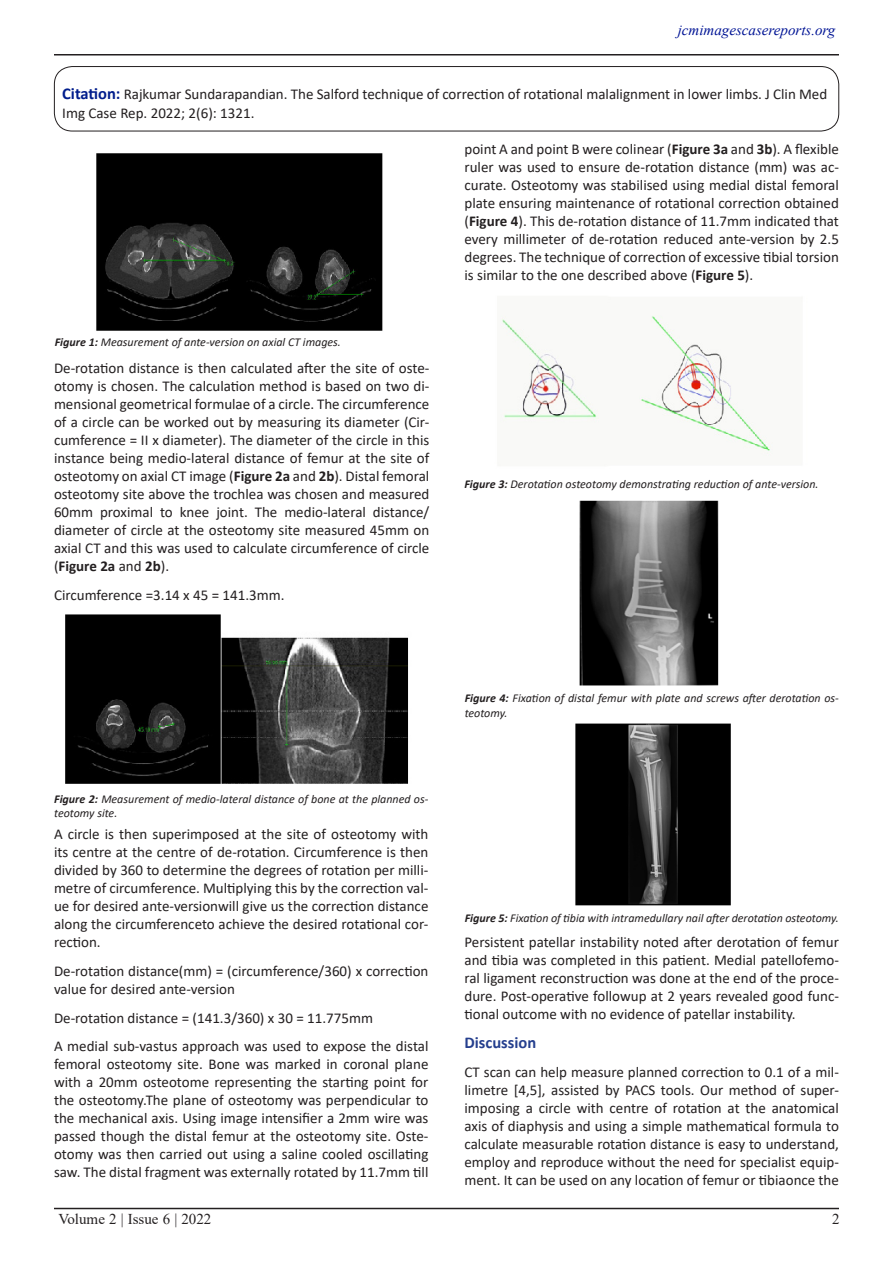
<style>
.page{position:relative;width:893px;height:1263px;background:#fff}
.page>*{position:absolute;margin:0;border:0;box-sizing:border-box;transform-origin:0 0}
.t1{font:700 16.5px "Calibri";color:#253f8e}
.Paragraph_Style_1{font:15px/18px "Calibri";color:#231f20;text-align:justify}
.t2{font:italic 15px "Times New Roman";color:#001495}
.t3{font:15px "Times New Roman";color:#231f20}
.t4{font:italic 12px/14.4px "Calibri";color:#231f20}
.s1{font-weight:700;font-size:16.5px;color:#001d8c}
.s2{font-weight:700}
</style>
<div class="page">
<hr style="left:54px;top:54px;width:785px;height:2px;background:#231f20">
<hr style="left:54px;top:1208px;width:785px;height:1px;background:#231f20">
<div style="left:54px;top:66px;width:785px;height:65px;border:1px solid #231f20;border-radius:18px"></div>
<img style="left:96px;top:153px;width:287px;height:178px">
<img style="left:65px;top:614px;width:344px;height:170px">
<img style="left:500px;top:315px;width:273px;height:141px">
<img style="left:579px;top:500px;width:140px;height:186px">
<img style="left:575px;top:723px;width:156px;height:183px">
<p class="t2" style="left:678px;top:20px;width:159px">jcmimagescasereports.org</p>
<p class="Paragraph_Style_1" style="left:62px;top:84px;width:767px;line-height:19.5px"><span class="s1">Citation:</span> Rajkumar Sundarapandian. The Salford technique of correction of rotational malalignment in lower limbs. J Clin Med<br>Img Case Rep. 2022; 2(6): 1321.</p>
<p class="t4" style="left:55px;top:334px;width:288px"><span class="s2">Figure 1:</span> Measurement of ante-version on axial CT images.</p>
<p class="Paragraph_Style_1" style="left:54px;top:359px;width:377px">De-rotation distance is then calculated after the site of oste&shy;otomy is chosen. The calculation method is based on two di&shy;mensional geometrical formulae of a circle. The circumference of a circle can be worked out by measuring its diameter (Cir&shy;cumference = II x diameter). The diameter of the circle in this instance being medio-lateral distance of femur at the site of osteotomy on axial CT image (<span class="s2">Figure 2a</span> and <span class="s2">2b</span>). Distal femoral osteotomy site above the trochlea was chosen and measured 60mm proximal to knee joint. The medio-lateral distance/ diameter of circle at the osteotomy site measured 45mm on axial CT and this was used to calculate circumference of circle (<span class="s2">Figure 2a</span> and <span class="s2">2b</span>).</p>
<p class="Paragraph_Style_1" style="left:54px;top:585px;width:232px">Circumference =3.14 x 45 = 141.3mm.</p>
<p class="Paragraph_Style_1" style="left:464px;top:139px;width:376px">point A and point B were colinear (<span class="s2">Figure 3a</span> and <span class="s2">3b</span>). A flexible ruler was used to ensure de-rotation distance (mm) was ac&shy;curate. Osteotomy was stabilised using medial distal femoral plate ensuring maintenance of rotational correction obtained (<span class="s2">Figure 4</span>). This de-rotation distance of 11.7mm indicated that every millimeter of de-rotation reduced ante-version by 2.5 degrees. The technique of correction of excessive tibial torsion is similar to the one described above (<span class="s2">Figure 5</span>).</p>
<p class="t4" style="left:464px;top:476px;width:356px"><span class="s2">Figure 3:</span> Derotation osteotomy demonstrating reduction of ante-version.</p>
<p class="t4" style="left:54px;top:791px;width:376px"><span class="s2">Figure 2:</span> Measurement of medio-lateral distance of bone at the planned os&shy;teotomy site.</p>
<p class="Paragraph_Style_1" style="left:54px;top:824px;width:376px">A circle is then superimposed at the site of osteotomy with its centre at the centre of de-rotation. Circumference is then divided by 360 to determine the degrees of rotation per milli&shy;metre of circumference. Multiplying this by the correction val&shy;ue for desired ante-versionwill give us the correction distance along the circumferenceto achieve the desired rotational cor&shy;rection.</p>
<p class="Paragraph_Style_1" style="left:54px;top:961px;width:376px">De-rotation distance(mm) = (circumference/360) x correction value for desired ante-version</p>
<p class="Paragraph_Style_1" style="left:54px;top:1008px;width:321px">De-rotation distance = (141.3/360) x 30 = 11.775mm</p>
<p class="Paragraph_Style_1" style="left:54px;top:1037px;width:376px">A medial sub-vastus approach was used to expose the distal femoral osteotomy site. Bone was marked in coronal plane with a 20mm osteotome representing the starting point for the osteotomy.The plane of osteotomy was perpendicular to the mechanical axis. Using image intensifier a 2mm wire was passed though the distal femur at the osteotomy site. Oste&shy;otomy was then carried out using a saline cooled oscillating saw. The distal fragment was externally rotated by 11.7mm till</p>
<p class="t4" style="left:465px;top:691px;width:376px"><span class="s2">Figure 4:</span> Fixation of distal femur with plate and screws after derotation os&shy;teotomy.</p>
<p class="t4" style="left:465px;top:910px;width:376px"><span class="s2">Figure 5:</span> Fixation of tibia with intramedullary nail after derotation osteotomy.</p>
<p class="Paragraph_Style_1" style="left:464px;top:932px;width:376px">Persistent patellar instability noted after derotation of femur and tibia was completed in this patient. Medial patellofemo&shy;ral ligament reconstruction was done at the end of the proce&shy;dure. Post-operative followup at 2 years revealed good func&shy;tional outcome with no evidence of patellar instability.</p>
<p class="t1" style="left:464px;top:1030px;width:73px">Discussion</p>
<p class="Paragraph_Style_1" style="left:464px;top:1062px;width:376px">CT scan can help measure planned correction to 0.1 of a mil&shy;limetre [4,5], assisted by PACS tools. Our method of super&shy;imposing a circle with centre of rotation at the anatomical axis of diaphysis and using a simple mathematical formula to calculate measurable rotation distance is easy to understand, employ and reproduce without the need for specialist equip&shy;ment. It can be used on any location of femur or tibiaonce the</p>
<p class="t3" style="left:59px;top:1208px;width:154px">Volume 2 | Issue 6 | 2022</p>
<p class="t3" style="left:832px;top:1208px;width:9px">2</p>
</div>
